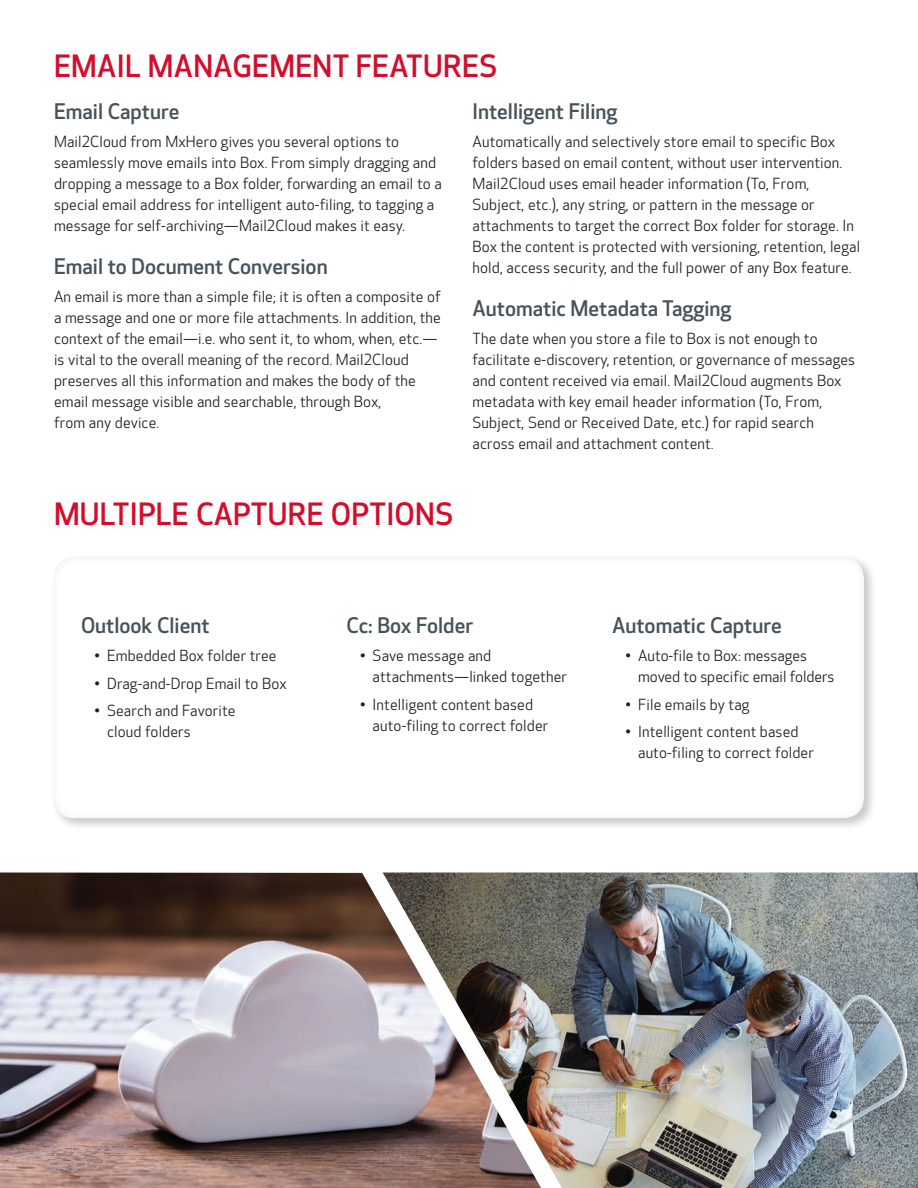
<style>
.page{position:relative;width:918px;height:1188px;background:#fff}
.page>*{position:absolute;margin:0;border:0;box-sizing:border-box;transform-origin:0 0}
.t1{font:500 30px "Optic Sans 301";letter-spacing:.01em;color:#d30d2b}
.Sub_head{font:500 21px "Optic Sans 301";color:#475259}
.Body_Copy{font:15px/21px "Optic Sans 201";letter-spacing:.01em;color:#231f20}
</style>
<div class="page">
<div style="left:50px;top:554px;width:827px;height:278px;background:#231f20;opacity:.25"></div>
<div style="left:42px;top:549px;width:823px;height:270px;background:#fff"></div>
<img style="left:0;top:873px;width:383px;height:315px">
<img style="left:383px;top:873px;width:535px;height:315px">
<p class="t1" style="left:54px;top:49px;width:445px">EMAIL MANAGEMENT FEATURES</p>
<p class="Sub_head" style="left:54px;top:100px;width:127px">Email Capture</p>
<p class="Body_Copy" style="left:54px;top:132px;width:389px">Mail2Cloud from MxHero gives you several options to seamlessly move emails into Box. From simply dragging and dropping a message to a Box folder, forwarding an email to a special email address for intelligent auto-filing, to tagging a message for self-archiving—Mail2Cloud makes it easy.</p>
<p class="Sub_head" style="left:472px;top:100px;width:146px">Intelligent Filing</p>
<p class="Body_Copy" style="left:472px;top:132px;width:389px">Automatically and selectively store email to specific Box folders based on email content, without user intervention.<br>Mail2Cloud uses email header information (To, From, Subject, etc.), any string, or pattern in the message or attachments to target the correct Box folder for storage. In Box the content is protected with versioning, retention, legal hold, access security, and the full power of any Box feature.</p>
<p class="Sub_head" style="left:54px;top:254px;width:275px">Email to Document Conversion</p>
<p class="Body_Copy" style="left:54px;top:286px;width:388px">An email is more than a simple file; it is often a composite of a message and one or more file attachments. In addition, the context of the email—i.e. who sent it, to whom, when, etc.— is vital to the overall meaning of the record. Mail2Cloud preserves all this information and makes the body of the email message visible and searchable, through Box,<br>from any device.</p>
<p class="Sub_head" style="left:472px;top:296px;width:261px">Automatic Metadata Tagging</p>
<p class="Body_Copy" style="left:472px;top:328px;width:384px">The date when you store a file to Box is not enough to facilitate e-discovery, retention, or governance of messages and content received via email. Mail2Cloud augments Box metadata with key email header information (To, From, Subject, Send or Received Date, etc.) for rapid search across email and attachment content.</p>
<p class="t1" style="left:54px;top:497px;width:401px">MULTIPLE CAPTURE OPTIONS</p>
<p class="Sub_head" style="left:81px;top:614px;width:130px">Outlook Client</p>
<p class="Body_Copy" style="left:94px;top:645px;width:184px">• Embedded Box folder tree</p>
<p class="Body_Copy" style="left:94px;top:673px;width:194px">• Drag-and-Drop Email to Box</p>
<p class="Body_Copy" style="left:107px;top:701px;width:130px;text-indent:-13px">• Search and Favorite cloud folders</p>
<p class="Sub_head" style="left:346px;top:614px;width:128px">Cc: Box Folder</p>
<p class="Body_Copy" style="left:373px;top:645px;width:196px;text-indent:-13px">• Save message and attachments—linked together</p>
<p class="Body_Copy" style="left:373px;top:694px;width:177px;text-indent:-13px">• Intelligent content based auto-filing to correct folder</p>
<p class="Sub_head" style="left:612px;top:614px;width:171px">Automatic Capture</p>
<p class="Body_Copy" style="left:638px;top:645px;width:198px;text-indent:-13px">• Auto-file to Box: messages moved to specific email folders</p>
<p class="Body_Copy" style="left:626px;top:694px;width:126px">• File emails by tag</p>
<p class="Body_Copy" style="left:638px;top:722px;width:177px;text-indent:-13px">• Intelligent content based auto-filing to correct folder</p>
</div>
